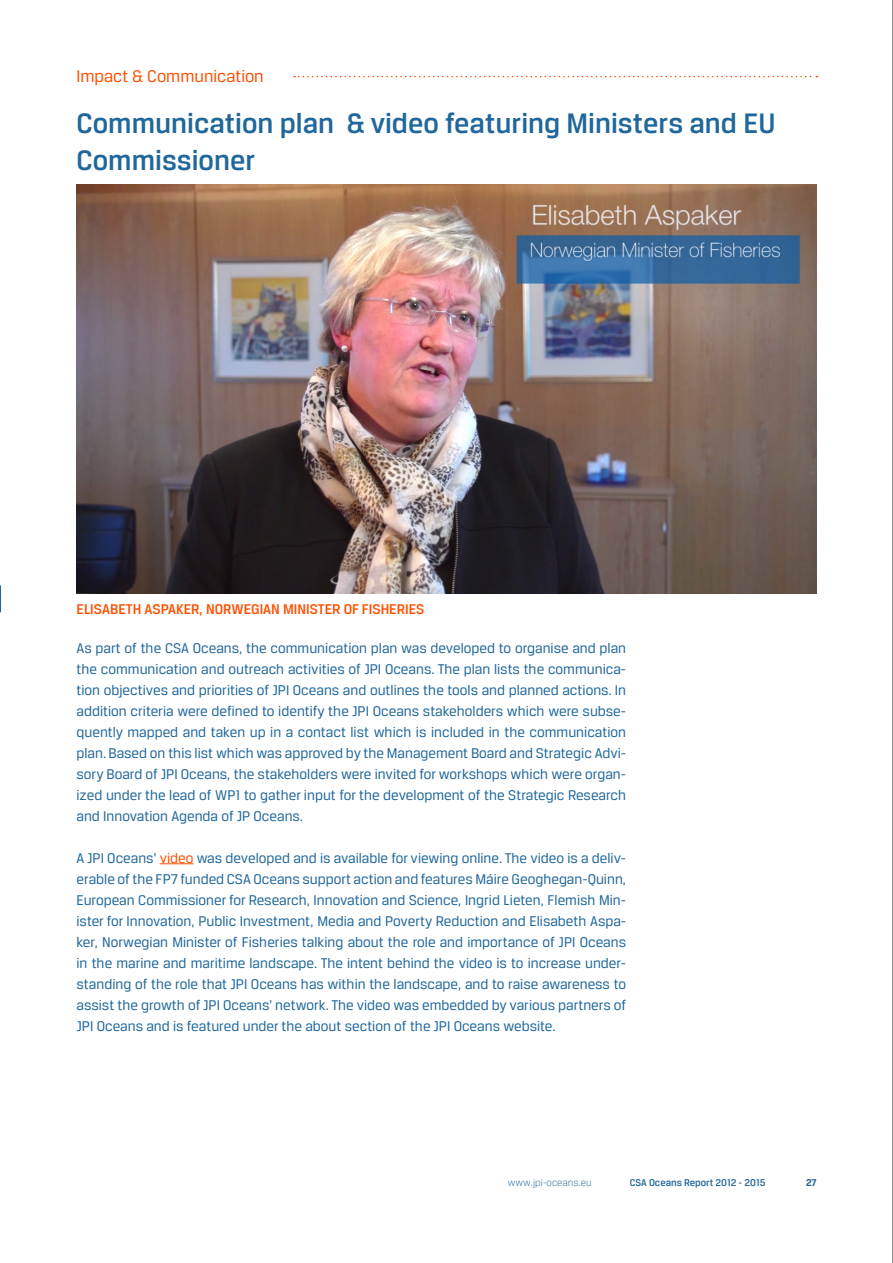
<style>
.page{position:relative;width:893px;height:1263px;background:#fff}
.page>*{position:absolute;margin:0;border:0;box-sizing:border-box;transform-origin:0 0}
.Subtitle_1{font:500 30px/37.5px "Breuer Text";color:#20679b}
.t1{font:18px "Breuer Text";color:#ff4f00}
.Bodytext{font:15px/21px "Breuer Text";color:#20679b;text-align:justify}
.Photo_Caption{font:500 15px "Breuer Text";color:#ff4f00}
.t2{font:500 10.5px "Breuer Text";color:#20679b}
.t3{font:300 10.5px "Breuer Text";color:#20679b}
.t4{font:700 10.5px "Breuer Text";color:#20679b}
.s1{color:#ff4f00}
</style>
<div class="page">
<svg style="left:0;top:585px;width:1px;height:28px"></svg>
<svg style="left:294px;top:76px;width:523px;height:1px"></svg>
<hr style="left:892px;top:0;width:1px;height:1263px;background:#231f20">
<hr style="left:160px;top:863px;width:33px;height:1px;background:#ff4f00">
<img style="left:77px;top:184px;width:739px;height:410px">
<p class="t1" style="left:77px;top:66px;width:189px">Impact &amp; Communication</p>
<p class="Subtitle_1" style="left:76px;top:104px;width:701px">Communication plan &amp; video featuring Ministers and EU<br>Commissioner</p>
<p class="Photo_Caption" style="left:77px;top:601px;width:349px">ELISABETH ASPAKER, NORWEGIAN MINISTER OF FISHERIES</p>
<p class="Bodytext" style="left:77px;top:637px;width:551px">As part of the CSA Oceans, the communication plan was developed to organise and plan the communication and outreach activities of JPI Oceans. The plan lists the communica&shy;tion objectives and priorities of JPI Oceans and outlines the tools and planned actions. In addition criteria were defined to identify the JPI Oceans stakeholders which were subse&shy;quently mapped and taken up in a contact list which is included in the communication plan. Based on this list which was approved by the Management Board and Strategic Advi&shy;sory Board of JPI Oceans, the stakeholders were invited for workshops which were organ&shy;ized under the lead of WP1 to gather input for the development of the Strategic Research and Innovation Agenda of JP Oceans.</p>
<p class="Bodytext" style="left:77px;top:847px;width:551px">A JPI Oceans’ <span class="s1">video</span> was developed and is available for viewing online. The video is a deliv&shy;erable of the FP7 funded CSA Oceans support action and features Máire Geoghegan-Quinn, European Commissioner for Research, Innovation and Science, Ingrid Lieten, Flemish Min&shy;ister for Innovation, Public Investment, Media and Poverty Reduction and Elisabeth Aspa&shy;ker, Norwegian Minister of Fisheries talking about the role and importance of JPI Oceans in the marine and maritime landscape. The intent behind the video is to increase under&shy;standing of the role that JPI Oceans has within the landscape, and to raise awareness to assist the growth of JPI Oceans’ network. The video was embedded by various partners of JPI Oceans and is featured under the about section of the JPI Oceans website.</p>
<p class="t3" style="left:508px;top:1177px;width:85px">www.jpi-oceans.eu</p>
<p class="t2" style="left:630px;top:1177px;width:137px">CSA Oceans Report 2012 - 2015</p>
<p class="t4" style="left:806px;top:1177px;width:12px">27</p>
</div>
